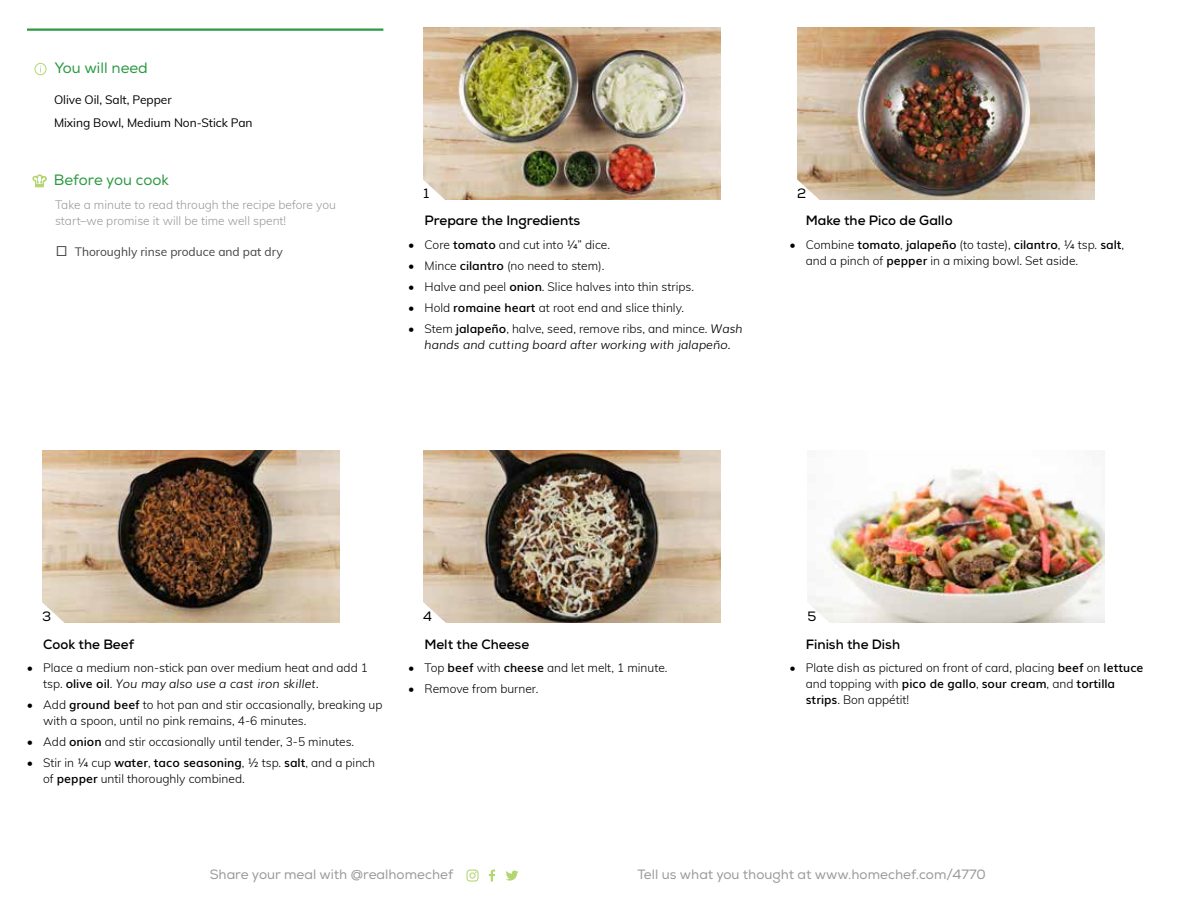
<style>
.page{position:relative;width:1188px;height:918px;background:#fff}
.page>*{position:absolute;margin:0;border:0;box-sizing:border-box;transform-origin:0 0}
.t1{font:15px "Nexa";color:#2c9942}
.t2{font:700 13.5px "Nexa";color:#000}
.t3{font:13.5px "Nexa";color:#9a9a9a}
.t4{font:13.5px "Nexa";color:#000}
.t5{font:300 12px/15.8px "Muli";color:#000}
.t6{font:italic 300 12px/15.8px "Muli";color:#000;text-align:center}
.t7{font:300 12px/16.5px "Muli";color:#9a9a9a}
.t8{font:12px/23.2px "Muli";letter-spacing:-.005em;color:#000}
.t9{font:12px "Muli";color:#414241}
.s1{font-weight:600}
.s2{font-style:normal}
.s3{font-weight:600;font-style:normal}
.s4{font-style:italic}
</style>
<div class="page">
<img style="left:42px;top:450px;width:297px;height:173px">
<img style="left:423px;top:450px;width:297px;height:173px">
<img style="left:423px;top:27px;width:297px;height:173px">
<img style="left:808px;top:466px;width:297px;height:157px">
<img style="left:797px;top:27px;width:297px;height:173px">
<svg style="left:423px;top:178px;width:24px;height:22px"></svg>
<svg style="left:797px;top:178px;width:24px;height:22px"></svg>
<svg style="left:42px;top:601px;width:24px;height:22px"></svg>
<svg style="left:423px;top:601px;width:24px;height:22px"></svg>
<svg style="left:808px;top:601px;width:23px;height:22px"></svg>
<hr style="left:27px;top:28px;width:356px;height:3px;background:#2c9942">
<div style="left:35px;top:63px;width:11px;height:12px;border:1px solid #b4d672;border-radius:50%"></div>
<svg style="left:33px;top:175px;width:14px;height:12px"></svg>
<svg style="left:489px;top:870px;width:6px;height:12px"></svg>
<svg style="left:466px;top:870px;width:13px;height:12px"></svg>
<svg style="left:506px;top:871px;width:12px;height:10px"></svg>
<p class="t1" style="left:55px;top:59px;width:95px">You will need</p>
<p class="t8" style="left:54px;top:87px;width:200px">Olive Oil, Salt, Pepper<br>Mixing Bowl, Medium Non-Stick Pan</p>
<p class="t1" style="left:54px;top:171px;width:117px">Before you cook</p>
<p class="t7" style="left:55px;top:196px;width:282px">Take a minute to read through the recipe before you start–we promise it will be time well spent!</p>
<p class="t9" style="left:75px;top:243px;width:210px">Thoroughly rinse produce and pat dry</p>
<p class="t4" style="left:423px;top:185px;width:7px">1</p>
<p class="t2" style="left:425px;top:212px;width:157px">Prepare the Ingredients</p>
<p class="t5" style="left:408px;top:236px;width:203px">• Core <span class="s1">tomato</span> and cut into ¼” dice.</p>
<p class="t5" style="left:408px;top:257px;width:198px">• Mince <span class="s1">cilantro</span> (no need to stem).</p>
<p class="t5" style="left:408px;top:278px;width:287px">• Halve and peel <span class="s1">onion</span>. Slice halves into thin strips.</p>
<p class="t5" style="left:408px;top:299px;width:277px">• Hold <span class="s1">romaine heart</span> at root end and slice thinly.</p>
<p class="t6" style="left:408px;top:320px;width:336px"><span class="s2">• Stem</span> <span class="s3">jalapeño</span><span class="s2">, halve, seed, remove ribs, and mince.</span> Wash hands and cutting board after working with jalapeño.</p>
<p class="t4" style="left:797px;top:185px;width:11px">2</p>
<p class="t2" style="left:806px;top:212px;width:148px">Make the Pico de Gallo</p>
<p class="t5" style="left:806px;top:236px;width:320px;text-indent:-16px">• Combine <span class="s1">tomato</span>, <span class="s1">jalapeño</span> (to taste), <span class="s1">cilantro</span>, ¼ tsp. <span class="s1">salt</span>, and a pinch of <span class="s1">pepper</span> in a mixing bowl. Set aside.</p>
<p class="t4" style="left:42px;top:608px;width:11px">3</p>
<p class="t4" style="left:423px;top:608px;width:10px">4</p>
<p class="t4" style="left:808px;top:608px;width:10px">5</p>
<p class="t2" style="left:43px;top:636px;width:92px">Cook the Beef</p>
<p class="t5" style="left:43px;top:659px;width:326px;text-indent:-16px">• Place a medium non-stick pan over medium heat and add 1 tsp. <span class="s1">olive oil</span>. <span class="s4">You may also use a cast iron skillet.</span></p>
<p class="t5" style="left:43px;top:696px;width:341px;text-indent:-16px">• Add <span class="s1">ground beef</span> to hot pan and stir occasionally, breaking up with a spoon, until no pink remains, 4-6 minutes.</p>
<p class="t5" style="left:27px;top:733px;width:329px">• Add <span class="s1">onion</span> and stir occasionally until tender, 3-5 minutes.</p>
<p class="t5" style="left:43px;top:754px;width:333px;text-indent:-16px">• Stir in ¼ cup <span class="s1">water</span>, <span class="s1">taco seasoning</span>, ½ tsp. <span class="s1">salt</span>, and a pinch of <span class="s1">pepper</span> until thoroughly combined.</p>
<p class="t2" style="left:424px;top:635px;width:106px">Melt the Cheese</p>
<p class="t5" style="left:408px;top:659px;width:261px">• Top <span class="s1">beef</span> with <span class="s1">cheese</span> and let melt, 1 minute.</p>
<p class="t5" style="left:408px;top:681px;width:132px">• Remove from burner.</p>
<p class="t2" style="left:806px;top:635px;width:96px">Finish the Dish</p>
<p class="t5" style="left:806px;top:659px;width:339px;text-indent:-16px">• Plate dish as pictured on front of card, placing <span class="s1">beef</span> on <span class="s1">lettuce </span>and topping with <span class="s1">pico de gallo</span>, <span class="s1">sour cream</span>, and <span class="s1">tortilla strips</span>. Bon appétit!</p>
<p class="t3" style="left:210px;top:867px;width:245px">Share your meal with @realhomechef</p>
<p class="t3" style="left:638px;top:867px;width:350px">Tell us what you thought at www.homechef.com/4770</p>
</div>
